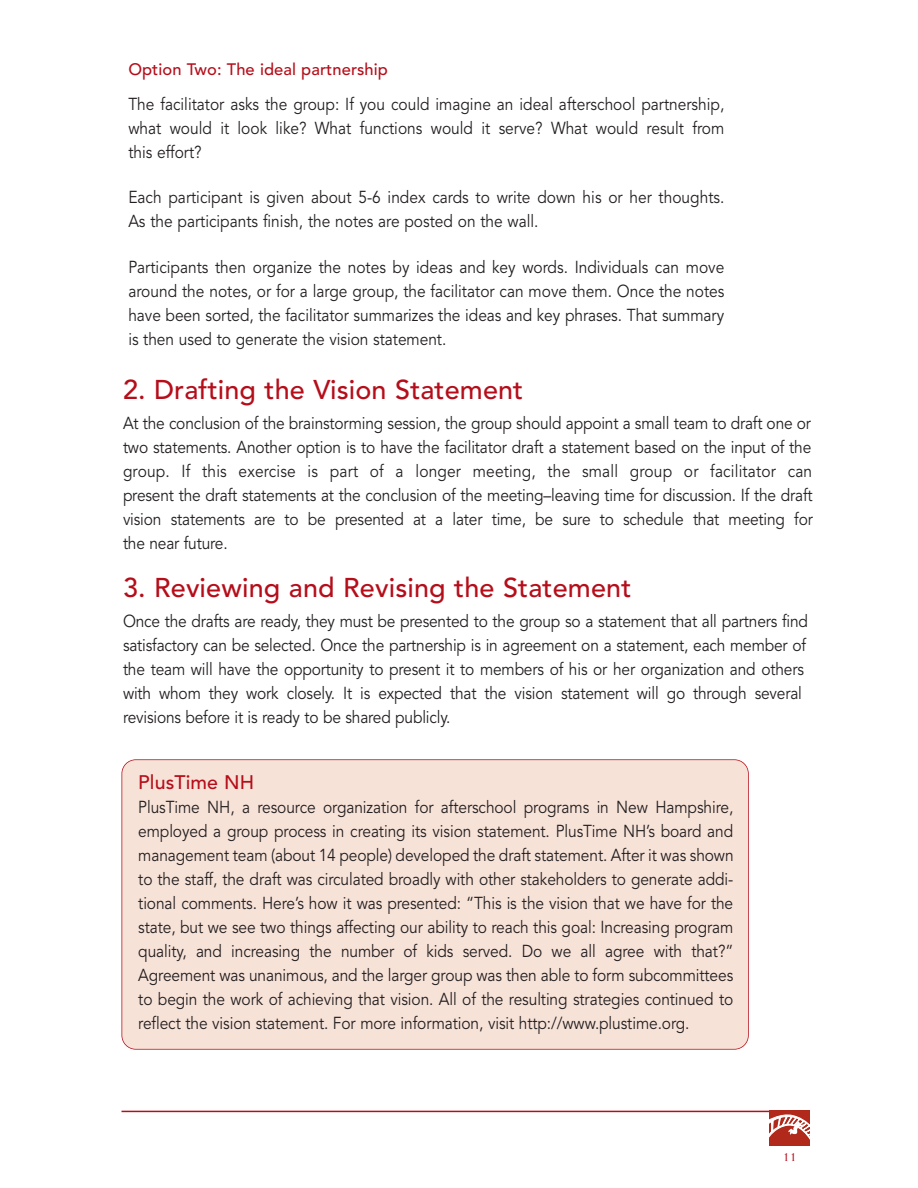
<style>
.page{position:relative;width:918px;height:1188px;background:#fff}
.page>*{position:absolute;margin:0;border:0;box-sizing:border-box;transform-origin:0 0}
.t1{font:500 27px "Avenir";letter-spacing:.005em;color:#b50e1a}
.t2{font:500 19.5px "Avenir";letter-spacing:.005em;color:#b50e1a}
.t3{font:17.25px/24px "Avenir";letter-spacing:-.01em;color:#231f20;text-align:justify;scale:.9 1}
.t4{font:500 16.5px "Avenir";letter-spacing:.005em;color:#b50e1a}
.t5{font:13.5px "Weiss";color:#b50e1a}
</style>
<div class="page">
<hr style="left:122px;top:1111px;width:688px;height:1px;background:#b50e1a">
<div style="left:769px;top:1111px;width:41px;height:35px;background:#b1291a"></div>
<svg style="left:769px;top:1114px;width:41px;height:26px"></svg>
<div style="left:122px;top:760px;width:626px;height:289px;background:#f7e2d8;border-radius:14px"></div>
<div style="left:122px;top:759px;width:627px;height:291px;border:2px solid #b50e1a;border-radius:14px"></div>
<p class="t4" style="left:128px;top:62px;width:261px">Option Two: The ideal partnership</p>
<p class="t3" style="left:128px;top:93px;width:664px">The facilitator asks the group: If you could imagine an ideal afterschool partnership, what would it look like? What functions would it serve? What would result from this effort?</p>
<p class="t3" style="left:128px;top:187px;width:664px">Each participant is given about 5-6 index cards to write down his or her thoughts.<br>As the participants finish, the notes are posted on the wall.</p>
<p class="t3" style="left:128px;top:256px;width:664px">Participants then organize the notes by ideas and key words. Individuals can move around the notes, or for a large group, the facilitator can move them. Once the notes have been sorted, the facilitator summarizes the ideas and key phrases. That summary is then used to generate the vision statement.</p>
<h1 class="t1" style="left:123px;top:379px;width:402px">2. Drafting the Vision Statement</h1>
<p class="t3" style="left:123px;top:412px;width:768px">At the conclusion of the brainstorming session, the group should appoint a small team to draft one or two statements. Another option is to have the facilitator draft a statement based on the input of the group. If this exercise is part of a longer meeting, the small group or facilitator can present the draft statements at the conclusion of the meeting–leaving time for discussion. If the draft vision statements are to be presented at a later time, be sure to schedule that meeting for the near future.</p>
<h1 class="t1" style="left:123px;top:577px;width:510px">3. Reviewing and Revising the Statement</h1>
<p class="t3" style="left:123px;top:610px;width:763px;text-align:left">Once the drafts are ready, they must be presented to the group so a statement that all partners find satisfactory can be selected. Once the partnership is in agreement on a statement, each member of the team will have the opportunity to present it to members of his or her organization and others with whom they work closely. It is expected that the vision statement will go through several revisions before it is ready to be shared publicly.</p>
<p class="t2" style="left:138px;top:774px;width:117px">PlusTime NH</p>
<p class="t3" style="left:138px;top:797px;width:663px">PlusTime NH, a resource organization for afterschool programs in New Hampshire, employed a group process in creating its vision statement. PlusTime NH’s board and management team (about 14 people) developed the draft statement. After it was shown to the staff, the draft was circulated broadly with other stakeholders to generate addi&shy;tional comments. Here’s how it was presented: “This is the vision that we have for the state, but we see two things affecting our ability to reach this goal: Increasing program quality, and increasing the number of kids served. Do we all agree with that?” Agreement was unanimous, and the larger group was then able to form subcommittees to begin the work of achieving that vision. All of the resulting strategies continued to reflect the vision statement. For more information, visit http://www.plustime.org.</p>
<p class="t5" style="left:783px;top:1152px;width:15px">11</p>
</div>
